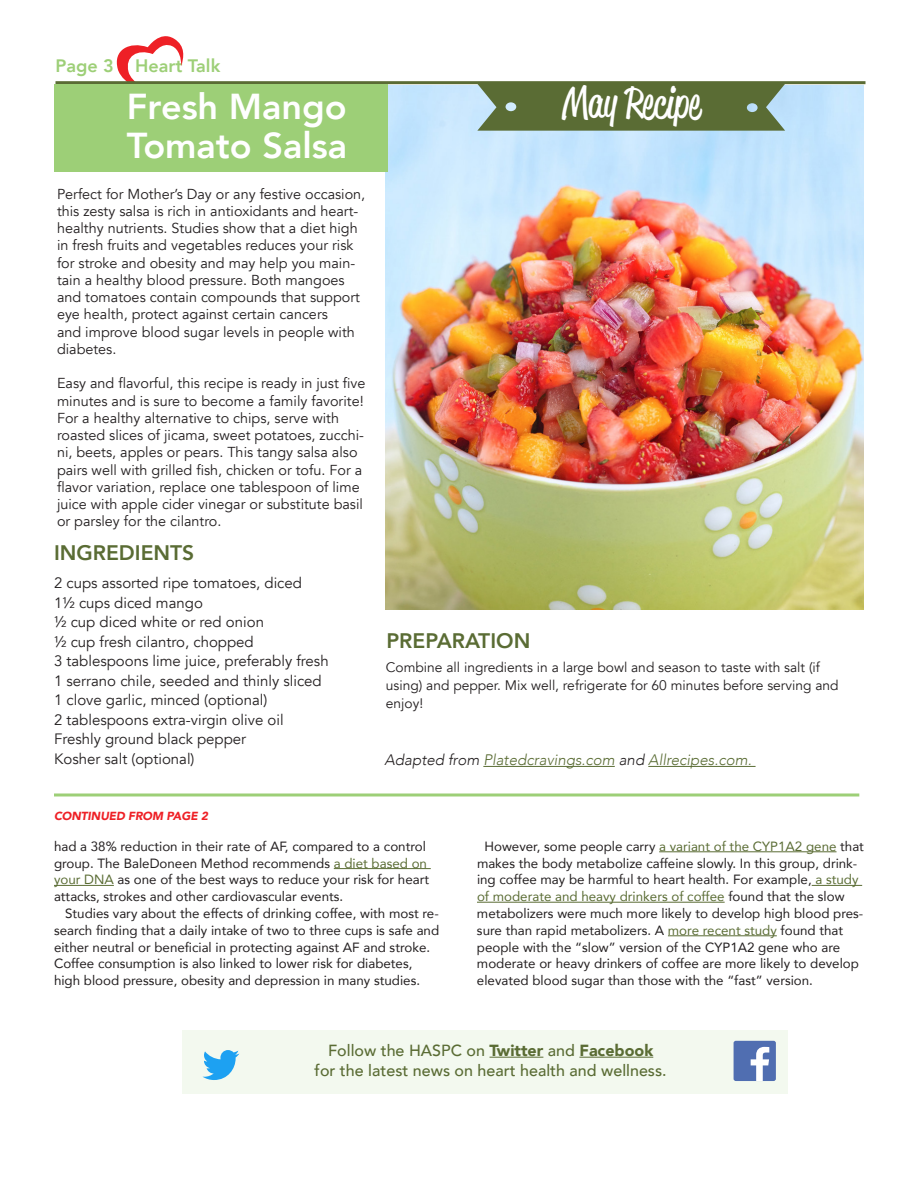
<style>
.page{position:relative;width:918px;height:1188px;background:#fff}
.page>*{position:absolute;margin:0;border:0;box-sizing:border-box;transform-origin:0 0}
.t1{font:42px "Reklame Script";color:#fff}
.t2{font:800 36px/39px "Avenir";color:#fff}
.t3{font:800 21px "Avenir";color:#5a6c34}
.t4{font:800 18px "Avenir";color:#9dcf77}
.t5{font:500 16.05px/20.4px "Avenir";color:#5a6c34;text-align:center}
.t6{font:italic 300 15.15px "Avenir";color:#5a6c34}
.t7{font:15px "Avenir";color:#231f20}
.t8{font:14.4px/17.2px "Avenir";color:#231f20}
.t9{font:13.8px/18px "Avenir";color:#231f20}
.t10{font:13.35px/16.8px "Avenir";color:#231f20}
.t11{font:italic 900 11.7px "Avenir";letter-spacing:-.01em;color:#ee2026}
.s1{color:#231f20}
.s2{color:#5a6c34}
.s3{font-weight:900}
</style>
<div class="page">
<svg style="left:116px;top:36px;width:68px;height:45px"></svg>
<hr style="left:56px;top:81px;width:810px;height:3px;background:#5a6c34">
<hr style="left:483px;top:766px;width:132px;height:1px;background:#5a6c34">
<hr style="left:648px;top:766px;width:108px;height:1px;background:#5a6c34">
<img style="left:386px;top:85px;width:478px;height:525px">
<div style="left:54px;top:84px;width:334px;height:88px;background:#9dcf77"></div>
<hr style="left:54px;top:793px;width:805px;height:3px;background:#9dcf77">
<svg style="left:477px;top:84px;width:308px;height:47px;background:#627544"></svg>
<div style="left:183px;top:1030px;width:605px;height:64px;background:#f3f9ef"></div>
<hr style="left:490px;top:1057px;width:53px;height:1px;background:#5a6c34">
<hr style="left:579px;top:1057px;width:74px;height:1px;background:#5a6c34">
<svg style="left:202px;top:1050px;width:37px;height:30px"></svg>
<div style="left:734px;top:1041px;width:42px;height:40px;background:#506eb1;border-radius:2px"></div>
<svg style="left:751px;top:1047px;width:18px;height:34px"></svg>
<hr style="left:334px;top:868px;width:97px;height:1px;background:#5a6c34">
<hr style="left:54px;top:885px;width:60px;height:1px;background:#5a6c34">
<hr style="left:659px;top:851px;width:178px;height:1px;background:#5a6c34">
<hr style="left:812px;top:885px;width:50px;height:1px;background:#5a6c34">
<hr style="left:477px;top:902px;width:248px;height:1px;background:#5a6c34">
<hr style="left:668px;top:935px;width:109px;height:1px;background:#5a6c34">
<p class="t4" style="left:56px;top:52px;width:166px">Page 3 Heart Talk</p>
<p class="t2" style="left:127px;top:87px;width:222px">Fresh Mango<br>Tomato Salsa</p>
<p class="t8" style="left:57px;top:185px;width:310px">Perfect for Mother’s Day or any festive occasion, this zesty salsa is rich in antioxidants and heart&shy;healthy nutrients. Studies show that a diet high in fresh fruits and vegetables reduces your risk for stroke and obesity and may help you main&shy;tain a healthy blood pressure. Both mangoes and tomatoes contain compounds that support eye health, protect against certain cancers<br>and improve blood sugar levels in people with diabetes.</p>
<p class="t8" style="left:57px;top:375px;width:310px">Easy and flavorful, this recipe is ready in just five minutes and is sure to become a family favorite!<br>For a healthy alternative to chips, serve with roasted slices of jicama, sweet potatoes, zucchi&shy;ni, beets, apples or pears. This tangy salsa also pairs well with grilled fish, chicken or tofu. For a flavor variation, replace one tablespoon of lime juice with apple cider vinegar or substitute basil or parsley for the cilantro.</p>
<p class="t3" style="left:54px;top:536px;width:142px">INGREDIENTS</p>
<p class="t7" style="left:54px;top:574px;width:250px">2 cups assorted ripe tomatoes, diced</p>
<p class="t7" style="left:54px;top:593px;width:150px">1½ cups diced mango</p>
<p class="t7" style="left:54px;top:613px;width:212px">½ cup diced white or red onion</p>
<p class="t7" style="left:54px;top:632px;width:201px">½ cup fresh cilantro, chopped</p>
<p class="t7" style="left:54px;top:652px;width:276px">3 tablespoons lime juice, preferably fresh</p>
<p class="t7" style="left:54px;top:671px;width:269px">1 serrano chile, seeded and thinly sliced</p>
<p class="t7" style="left:54px;top:691px;width:215px">1 clove garlic, minced (optional)</p>
<p class="t7" style="left:54px;top:710px;width:231px">2 tablespoons extra-virgin olive oil</p>
<p class="t7" style="left:54px;top:730px;width:194px">Freshly ground black pepper</p>
<p class="t7" style="left:54px;top:749px;width:142px">Kosher salt (optional)</p>
<p class="t11" style="left:54px;top:806px;width:156px">CONTINUED FROM PAGE 2</p>
<p class="t1" style="left:562px;top:74px;width:139px">May Recipe</p>
<p class="t3" style="left:387px;top:624px;width:145px">PREPARATION</p>
<p class="t9" style="left:386px;top:659px;width:454px">Combine all ingredients in a large bowl and season to taste with salt (if using) and pepper. Mix well, refrigerate for 60 minutes before serving and enjoy!</p>
<p class="t6" style="left:385px;top:751px;width:369px"><span class="s1">Adapted from</span> Platedcravings.com <span class="s1">and</span> Allrecipes.com.</p>
<p class="t10" style="left:54px;top:837px;width:377px">had a 38% reduction in their rate of AF, compared to a control group. The BaleDoneen Method recommends <span class="s2">a diet based on your DNA</span> as one of the best ways to reduce your risk for heart attacks, strokes and other cardiovascular events.</p>
<p class="t10" style="left:54px;top:905px;width:387px;text-indent:11px">Studies vary about the effects of drinking coffee, with most re&shy;search finding that a daily intake of two to three cups is safe and either neutral or beneficial in protecting against AF and stroke.<br>Coffee consumption is also linked to lower risk for diabetes, high blood pressure, obesity and depression in many studies.</p>
<p class="t10" style="left:477px;top:837px;width:389px;text-indent:8px">However, some people carry <span class="s2">a variant of the CYP1A2 gene</span> that makes the body metabolize caffeine slowly. In this group, drink&shy;ing coffee may be harmful to heart health. For example, <span class="s2">a study of moderate and heavy drinkers of coffee</span> found that the slow metabolizers were much more likely to develop high blood pres&shy;sure than rapid metabolizers. A <span class="s2">more recent study</span> found that people with the “slow” version of the CYP1A2 gene who are moderate or heavy drinkers of coffee are more likely to develop elevated blood sugar than those with the “fast” version.</p>
<p class="t5" style="left:315px;top:1039px;width:354px">Follow the HASPC on <span class="s3">Twitter</span> and <span class="s3">Facebook<br></span>for the latest news on heart health and wellness.</p>
</div>
